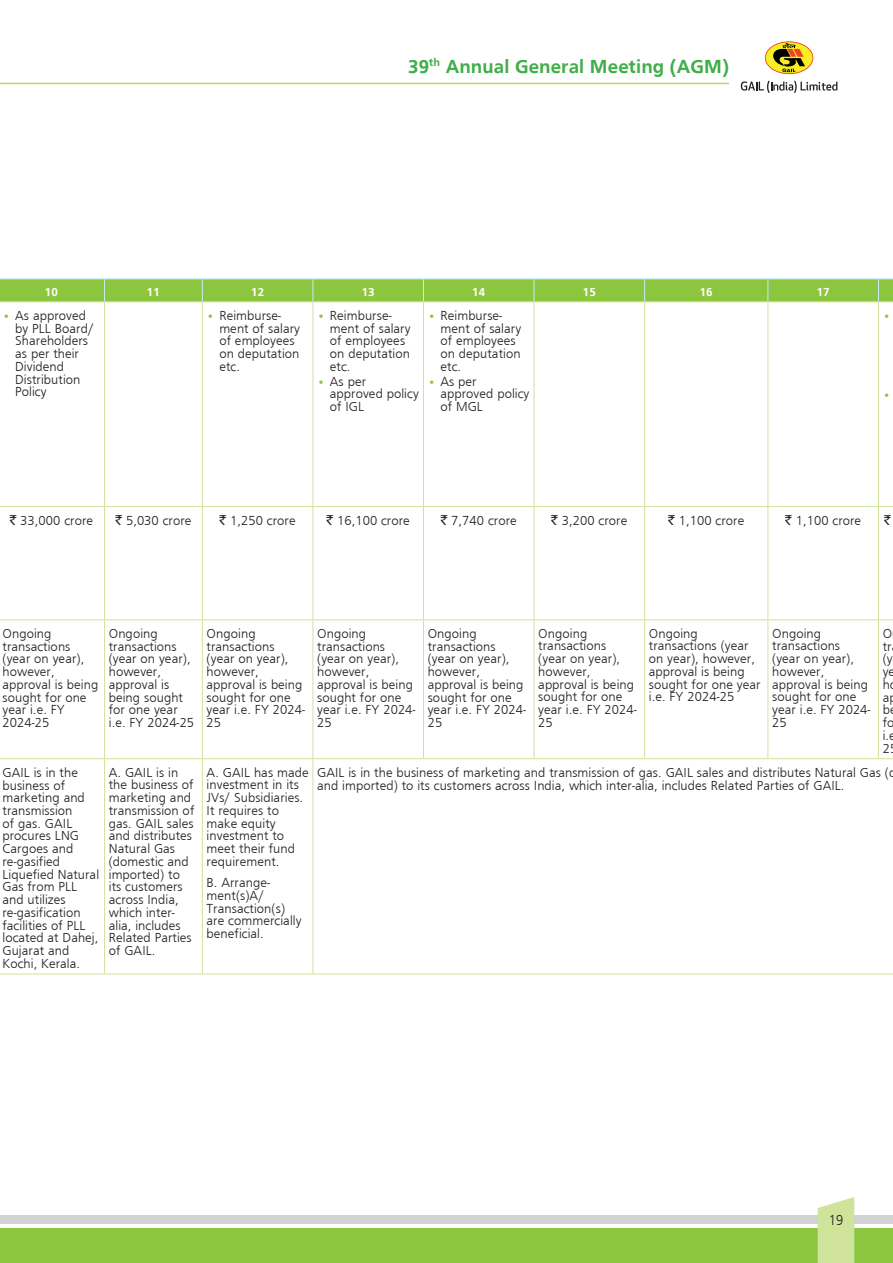
<style>
.page{position:relative;width:893px;height:1263px;background:#fff}
.page>*{position:absolute;margin:0;border:0;box-sizing:border-box;transform-origin:0 0}
.t1{font:700 19.5px "Frugal Sans";letter-spacing:.005em;color:#40ae49}
.t2{font:300 15px "Frugal Sans";color:#231f20;scale:.9 1}
.t3{font:300 13.5px/12.8px "Frugal Sans";letter-spacing:.005em;color:#231f20}
.t4{font:300 13.5px "Frugal Sans";color:#8bc63e}
.t5{font:13.5px "Rupee Foradian";color:#231f20}
.t6{font:700 12px "Frugal Sans";letter-spacing:.005em;color:#fff}
.s1{color:#8bc63e}
.s2{font-family:"Rupee Foradian";font-weight:400}
</style>
<div class="page">
<svg style="left:765px;top:41px;width:48px;height:33px"></svg>
<svg style="left:741px;top:81px;width:96px;height:12px"></svg>
<div style="left:0;top:1215px;width:893px;height:8px;background:#d1d2d4"></div>
<hr style="left:0;top:83px;width:729px;height:1px;background:#bbd75e">
<div style="left:0;top:1228px;width:893px;height:35px;background:#8bc63e"></div>
<svg style="left:818px;top:1197px;width:36px;height:66px;background:#d3e5a2"></svg>
<svg style="left:0;top:279px;width:893px;height:23px;background:#8ec745"></svg>
<hr style="left:0;top:506px;width:105px;height:1px;background:#d0e39a">
<hr style="left:0;top:619px;width:105px;height:1px;background:#d0e39a">
<hr style="left:0;top:758px;width:105px;height:1px;background:#d0e39a">
<hr style="left:0;top:974px;width:105px;height:1px;background:#d0e39a">
<hr style="left:104px;top:302px;width:1px;height:204px;background:#d0e39a">
<hr style="left:104px;top:507px;width:1px;height:112px;background:#d0e39a">
<hr style="left:104px;top:620px;width:1px;height:138px;background:#d0e39a">
<hr style="left:104px;top:759px;width:1px;height:215px;background:#d0e39a">
<hr style="left:202px;top:302px;width:1px;height:204px;background:#d0e39a">
<hr style="left:313px;top:302px;width:1px;height:204px;background:#d0e39a">
<hr style="left:423px;top:302px;width:1px;height:204px;background:#d0e39a">
<hr style="left:534px;top:302px;width:1px;height:204px;background:#d0e39a">
<hr style="left:644px;top:302px;width:1px;height:204px;background:#d0e39a">
<hr style="left:767px;top:302px;width:1px;height:204px;background:#d0e39a">
<hr style="left:878px;top:302px;width:1px;height:204px;background:#d0e39a">
<hr style="left:202px;top:507px;width:1px;height:112px;background:#d0e39a">
<hr style="left:313px;top:507px;width:1px;height:112px;background:#d0e39a">
<hr style="left:423px;top:507px;width:1px;height:112px;background:#d0e39a">
<hr style="left:534px;top:507px;width:1px;height:112px;background:#d0e39a">
<hr style="left:644px;top:507px;width:1px;height:112px;background:#d0e39a">
<hr style="left:767px;top:507px;width:1px;height:112px;background:#d0e39a">
<hr style="left:878px;top:507px;width:1px;height:112px;background:#d0e39a">
<hr style="left:202px;top:620px;width:1px;height:138px;background:#d0e39a">
<hr style="left:313px;top:620px;width:1px;height:138px;background:#d0e39a">
<hr style="left:423px;top:620px;width:1px;height:138px;background:#d0e39a">
<hr style="left:534px;top:620px;width:1px;height:138px;background:#d0e39a">
<hr style="left:644px;top:620px;width:1px;height:138px;background:#d0e39a">
<hr style="left:767px;top:620px;width:1px;height:138px;background:#d0e39a">
<hr style="left:878px;top:620px;width:1px;height:138px;background:#d0e39a">
<hr style="left:202px;top:759px;width:1px;height:215px;background:#d0e39a">
<hr style="left:313px;top:759px;width:1px;height:215px;background:#d0e39a">
<hr style="left:105px;top:506px;width:97px;height:1px;background:#d0e39a">
<hr style="left:202px;top:506px;width:111px;height:1px;background:#d0e39a">
<hr style="left:313px;top:506px;width:110px;height:1px;background:#d0e39a">
<hr style="left:423px;top:506px;width:111px;height:1px;background:#d0e39a">
<hr style="left:534px;top:506px;width:111px;height:1px;background:#d0e39a">
<hr style="left:645px;top:506px;width:123px;height:1px;background:#d0e39a">
<hr style="left:768px;top:506px;width:110px;height:1px;background:#d0e39a">
<svg style="left:878px;top:506px;width:15px;height:1px"></svg>
<hr style="left:105px;top:619px;width:97px;height:1px;background:#d0e39a">
<hr style="left:202px;top:619px;width:111px;height:1px;background:#d0e39a">
<hr style="left:313px;top:619px;width:110px;height:1px;background:#d0e39a">
<hr style="left:423px;top:619px;width:111px;height:1px;background:#d0e39a">
<hr style="left:534px;top:619px;width:111px;height:1px;background:#d0e39a">
<hr style="left:645px;top:619px;width:123px;height:1px;background:#d0e39a">
<hr style="left:768px;top:619px;width:110px;height:1px;background:#d0e39a">
<svg style="left:878px;top:619px;width:15px;height:1px"></svg>
<hr style="left:105px;top:758px;width:97px;height:1px;background:#d0e39a">
<hr style="left:202px;top:758px;width:111px;height:1px;background:#d0e39a">
<hr style="left:313px;top:758px;width:110px;height:1px;background:#d0e39a">
<hr style="left:423px;top:758px;width:111px;height:1px;background:#d0e39a">
<hr style="left:534px;top:758px;width:111px;height:1px;background:#d0e39a">
<hr style="left:645px;top:758px;width:123px;height:1px;background:#d0e39a">
<hr style="left:768px;top:758px;width:110px;height:1px;background:#d0e39a">
<svg style="left:878px;top:758px;width:15px;height:1px"></svg>
<hr style="left:105px;top:974px;width:97px;height:1px;background:#d0e39a">
<hr style="left:202px;top:974px;width:111px;height:1px;background:#d0e39a">
<hr style="left:313px;top:974px;width:110px;height:1px;background:#d0e39a">
<hr style="left:423px;top:974px;width:111px;height:1px;background:#d0e39a">
<hr style="left:534px;top:974px;width:111px;height:1px;background:#d0e39a">
<hr style="left:645px;top:974px;width:123px;height:1px;background:#d0e39a">
<hr style="left:768px;top:974px;width:110px;height:1px;background:#d0e39a">
<svg style="left:878px;top:974px;width:15px;height:1px"></svg>
<h1 class="t1" style="left:408px;top:55px;width:322px">39<sup>th</sup> Annual General Meeting (AGM)</h1>
<p class="t6" style="left:45px;top:285px;width:14px">10</p>
<p class="t6" style="left:147px;top:285px;width:14px">11</p>
<p class="t6" style="left:251px;top:285px;width:14px">12</p>
<p class="t6" style="left:362px;top:285px;width:14px">13</p>
<p class="t6" style="left:472px;top:285px;width:14px">14</p>
<p class="t6" style="left:583px;top:285px;width:14px">15</p>
<p class="t6" style="left:700px;top:285px;width:14px">16</p>
<p class="t6" style="left:817px;top:285px;width:14px">17</p>
<p class="t3" style="left:15px;top:309px;width:80px;text-indent:-13px"><span class="s1">•</span> As approved by PLL Board/<br>Shareholders as per their<br>Dividend<br>Distribution<br>Policy</p>
<p class="t3" style="left:219px;top:309px;width:82px;text-indent:-13px"><span class="s1">•</span> Reimburse&shy;ment of salary of employees on deputation etc.</p>
<p class="t3" style="left:330px;top:309px;width:82px;text-indent:-13px"><span class="s1">•</span> Reimburse&shy;ment of salary of employees on deputation etc.</p>
<p class="t3" style="left:440px;top:309px;width:82px;text-indent:-13px"><span class="s1">•</span> Reimburse&shy;ment of salary of employees on deputation etc.</p>
<p class="t3" style="left:440px;top:375px;width:90px;text-indent:-13px"><span class="s1">•</span> As per approved policy of MGL</p>
<p class="t3" style="left:330px;top:375px;width:90px;text-indent:-13px"><span class="s1">•</span> As per approved policy of IGL</p>
<p class="t4" style="left:883px;top:308px;width:10px">•</p>
<p class="t4" style="left:883px;top:386px;width:10px">•</p>
<p class="t3" style="left:10px;top:514px;width:85px"><span class="s2">`</span> 33,000 crore</p>
<p class="t3" style="left:115px;top:514px;width:78px"><span class="s2">`</span> 5,030 crore</p>
<p class="t3" style="left:220px;top:514px;width:78px"><span class="s2">`</span> 1,250 crore</p>
<p class="t3" style="left:326px;top:514px;width:85px"><span class="s2">`</span> 16,100 crore</p>
<p class="t3" style="left:441px;top:514px;width:78px"><span class="s2">`</span> 7,740 crore</p>
<p class="t3" style="left:551px;top:514px;width:78px"><span class="s2">`</span> 3,200 crore</p>
<p class="t3" style="left:668px;top:514px;width:78px"><span class="s2">`</span> 1,100 crore</p>
<p class="t3" style="left:785px;top:514px;width:78px"><span class="s2">`</span> 1,100 crore</p>
<p class="t5" style="left:884px;top:512px;width:8px">`</p>
<p class="t3" style="left:3px;top:627px;width:97px">Ongoing transactions (year on year), however, approval is being sought for one year i.e. FY<br>2024-25</p>
<p class="t3" style="left:109px;top:627px;width:87px">Ongoing transactions (year on year), however, approval is being sought for one year i.e. FY 2024-25</p>
<p class="t3" style="left:207px;top:627px;width:100px">Ongoing transactions (year on year), however, approval is being sought for one year i.e. FY 2024-<br>25</p>
<p class="t3" style="left:317px;top:627px;width:100px">Ongoing transactions (year on year), however, approval is being sought for one year i.e. FY 2024-<br>25</p>
<p class="t3" style="left:428px;top:627px;width:100px">Ongoing transactions (year on year), however, approval is being sought for one year i.e. FY 2024-<br>25</p>
<p class="t3" style="left:538px;top:627px;width:100px">Ongoing transactions (year on year), however, approval is being sought for one year i.e. FY 2024-<br>25</p>
<p class="t3" style="left:649px;top:627px;width:113px">Ongoing transactions (year on year), however, approval is being sought for one year i.e. FY 2024-25</p>
<p class="t3" style="left:772px;top:627px;width:100px">Ongoing transactions (year on year), however, approval is being sought for one year i.e. FY 2024-<br>25</p>
<p class="t3" style="left:883px;top:627px;width:15px">O tr (y ye h a b fo i.e<br>2</p>
<p class="t3" style="left:3px;top:766px;width:98px">GAIL is in the business of marketing and transmission<br>of gas. GAIL procures LNG<br>Cargoes and re-gasified<br>Liquefied Natural<br>Gas from PLL and utilizes re-gasification facilities of PLL located at Dahej,<br>Gujarat and<br>Kochi, Kerala.</p>
<p class="t3" style="left:109px;top:766px;width:87px">A. GAIL is in the business of marketing and transmission of gas. GAIL sales and distributes<br>Natural Gas (domestic and imported) to its customers across India, which inter&shy;alia, includes<br>Related Parties of GAIL.</p>
<p class="t3" style="left:207px;top:766px;width:104px">A. GAIL has made investment in its<br>JVs/ Subsidiaries.<br>It requires to make equity investment to meet their fund requirement.</p>
<p class="t3" style="left:317px;top:766px;width:581px">GAIL is in the business of marketing and transmission of gas. GAIL sales and distributes Natural Gas (d and imported) to its customers across India, which inter-alia, includes Related Parties of GAIL.</p>
<p class="t3" style="left:207px;top:876px;width:96px">B. Arrange&shy;ment(s)A/<br>Transaction(s) are commercially beneficial.</p>
<p class="t2" style="left:829px;top:1211px;width:18px">19</p>
</div>
